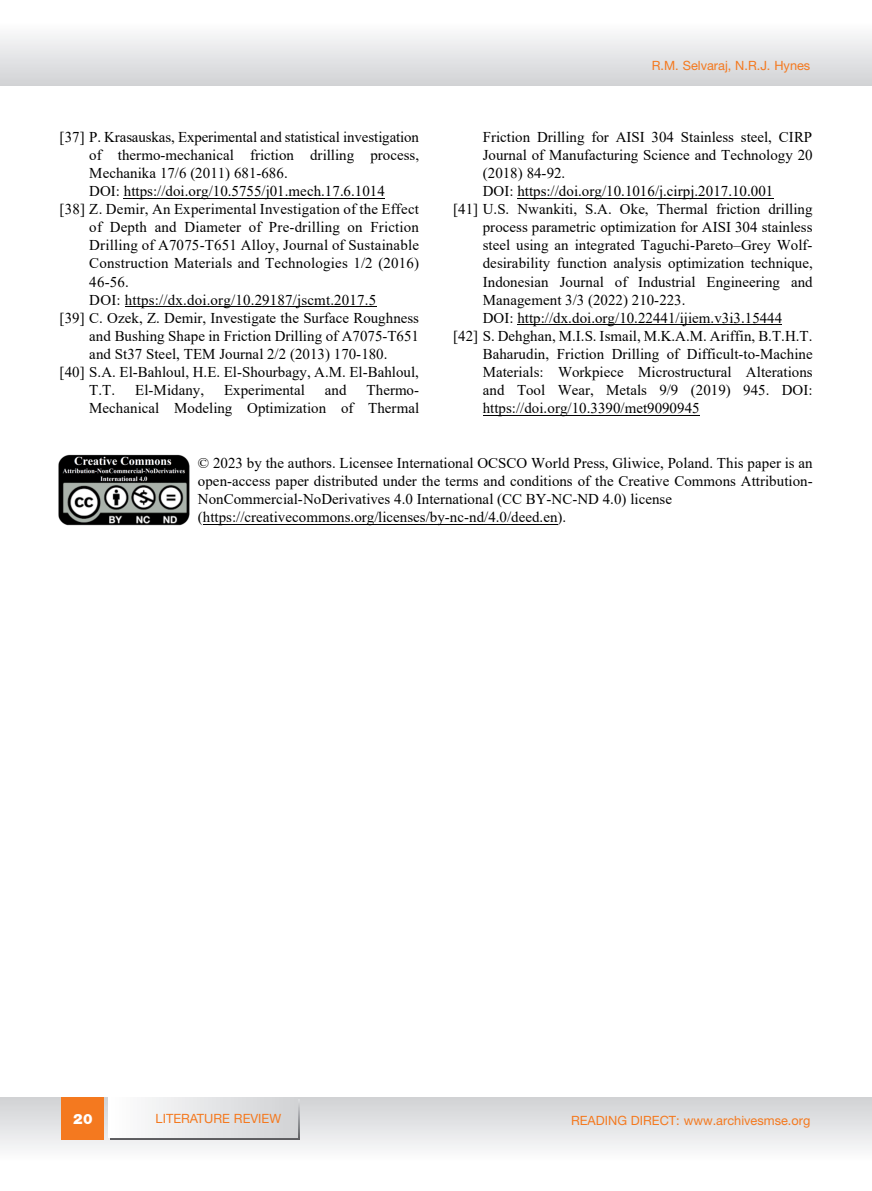
<style>
.page{position:relative;width:872px;height:1191px;background:#fff}
.page>*{position:absolute;margin:0;border:0;box-sizing:border-box;transform-origin:0 0}
.t1{font:15px/18.1px "Times New Roman";letter-spacing:.005em;color:#000;text-align:right}
.t2{font:900 14.25px "Helvetica Neue LT Pro";color:#fff}
.t3{font:12.75px "Helvetica Neue LT Pro";color:#f4791f}
</style>
<div class="page">
<svg style="left:0;top:35px;width:871px;height:50px"></svg>
<svg style="left:0;top:1097px;width:871px;height:52px"></svg>
<div style="left:62px;top:1097px;width:42px;height:43px;background:#f4791f"></div>
<div style="left:111px;top:1099px;width:189px;height:41px;background:linear-gradient(to right,#fdfdfe,#d0d1d4)"></div>
<svg style="left:108px;top:1097px;width:190px;height:40px"></svg>
<hr style="left:124px;top:198px;width:261px;height:1px;background:#000">
<hr style="left:125px;top:306px;width:251px;height:1px;background:#000">
<hr style="left:517px;top:198px;width:256px;height:1px;background:#000">
<hr style="left:517px;top:324px;width:265px;height:1px;background:#000">
<hr style="left:483px;top:415px;width:216px;height:1px;background:#000">
<hr style="left:203px;top:524px;width:354px;height:1px;background:#000">
<img style="left:59px;top:454px;width:130px;height:71px">
<p class="t1" style="left:60px;top:127px;width:361px">[37] P. Krasauskas, Experimental and statistical investigation</p>
<p class="t1" style="left:89px;top:145px;width:331px">of thermo-mechanical friction drilling process,</p>
<p class="t1" style="left:89px;top:163px;width:200px">Mechanika 17/6 (2011) 681-686.</p>
<p class="t1" style="left:89px;top:181px;width:297px">DOI: https://doi.org/10.5755/j01.mech.17.6.1014</p>
<p class="t1" style="left:60px;top:199px;width:361px">[38] Z. Demir, An Experimental Investigation of the Effect</p>
<p class="t1" style="left:89px;top:218px;width:331px">of Depth and Diameter of Pre-drilling on Friction</p>
<p class="t1" style="left:89px;top:236px;width:331px">Drilling of A7075-T651 Alloy, Journal of Sustainable</p>
<p class="t1" style="left:89px;top:254px;width:331px">Construction Materials and Technologies 1/2 (2016)</p>
<p class="t1" style="left:89px;top:272px;width:41px">46-56.</p>
<p class="t1" style="left:89px;top:290px;width:288px">DOI: https://dx.doi.org/10.29187/jscmt.2017.5</p>
<p class="t1" style="left:60px;top:308px;width:361px">[39] C. Ozek, Z. Demir, Investigate the Surface Roughness</p>
<p class="t1" style="left:89px;top:326px;width:331px">and Bushing Shape in Friction Drilling of A7075-T651</p>
<p class="t1" style="left:89px;top:344px;width:300px">and St37 Steel, TEM Journal 2/2 (2013) 170-180.</p>
<p class="t1" style="left:60px;top:363px;width:361px">[40] S.A. El-Bahloul, H.E. El-Shourbagy, A.M. El-Bahloul,</p>
<p class="t1" style="left:89px;top:381px;width:27px">T.T.</p>
<p class="t1" style="left:135px;top:381px;width:70px">El-Midany,</p>
<p class="t1" style="left:224px;top:381px;width:82px">Experimental</p>
<p class="t1" style="left:325px;top:381px;width:23px">and</p>
<p class="t1" style="left:89px;top:381px;width:331px">Thermo-<br>Mechanical Modeling Optimization of Thermal</p>
<p class="t3" style="left:652px;top:57px;width:160px">R.M. Selvaraj, N.R.J. Hynes</p>
<p class="t1" style="left:483px;top:127px;width:331px">Friction Drilling for AISI 304 Stainless steel, CIRP</p>
<p class="t1" style="left:483px;top:145px;width:331px">Journal of Manufacturing Science and Technology 20</p>
<p class="t1" style="left:483px;top:163px;width:84px">(2018) 84-92.</p>
<p class="t1" style="left:483px;top:181px;width:292px">DOI: https://doi.org/10.1016/j.cirpj.2017.10.001</p>
<p class="t1" style="left:453px;top:199px;width:361px">[41] U.S. Nwankiti, S.A. Oke, Thermal friction drilling</p>
<p class="t1" style="left:483px;top:218px;width:331px">process parametric optimization for AISI 304 stainless</p>
<p class="t1" style="left:483px;top:236px;width:331px">steel using an integrated Taguchi-Pareto–Grey Wolf-</p>
<p class="t1" style="left:483px;top:254px;width:331px">desirability function analysis optimization technique,</p>
<p class="t1" style="left:483px;top:272px;width:331px">Indonesian Journal of Industrial Engineering and</p>
<p class="t1" style="left:483px;top:290px;width:204px">Management 3/3 (2022) 210-223.</p>
<p class="t1" style="left:483px;top:308px;width:301px">DOI: http://dx.doi.org/10.22441/ijiem.v3i3.15444</p>
<p class="t1" style="left:453px;top:326px;width:361px">[42] S. Dehghan, M.I.S. Ismail, M.K.A.M. Ariffin, B.T.H.T.</p>
<p class="t1" style="left:483px;top:344px;width:331px">Baharudin, Friction Drilling of Difficult-to-Machine</p>
<p class="t1" style="left:483px;top:363px;width:331px">Materials: Workpiece Microstructural Alterations</p>
<p class="t1" style="left:483px;top:381px;width:331px">and Tool Wear, Metals 9/9 (2019) 945. DOI:</p>
<p class="t1" style="left:483px;top:399px;width:218px">https://doi.org/10.3390/met9090945</p>
<p class="t1" style="left:198px;top:453px;width:616px;text-align:left">© 2023 by the authors. Licensee International OCSCO World Press, Gliwice, Poland. This paper is an open-access paper distributed under the terms and conditions of the Creative Commons Attribution-NonCommercial-NoDerivatives 4.0 International (CC BY-NC-ND 4.0) license (https://creativecommons.org/licenses/by-nc-nd/4.0/deed.en).</p>
<p class="t2" style="left:73px;top:1110px;width:21px">20</p>
<p class="t3" style="left:156px;top:1110px;width:127px">LITERATURE REVIEW</p>
<p class="t3" style="left:571px;top:1112px;width:241px">READING DIRECT: www.archivesmse.org</p>
</div>
